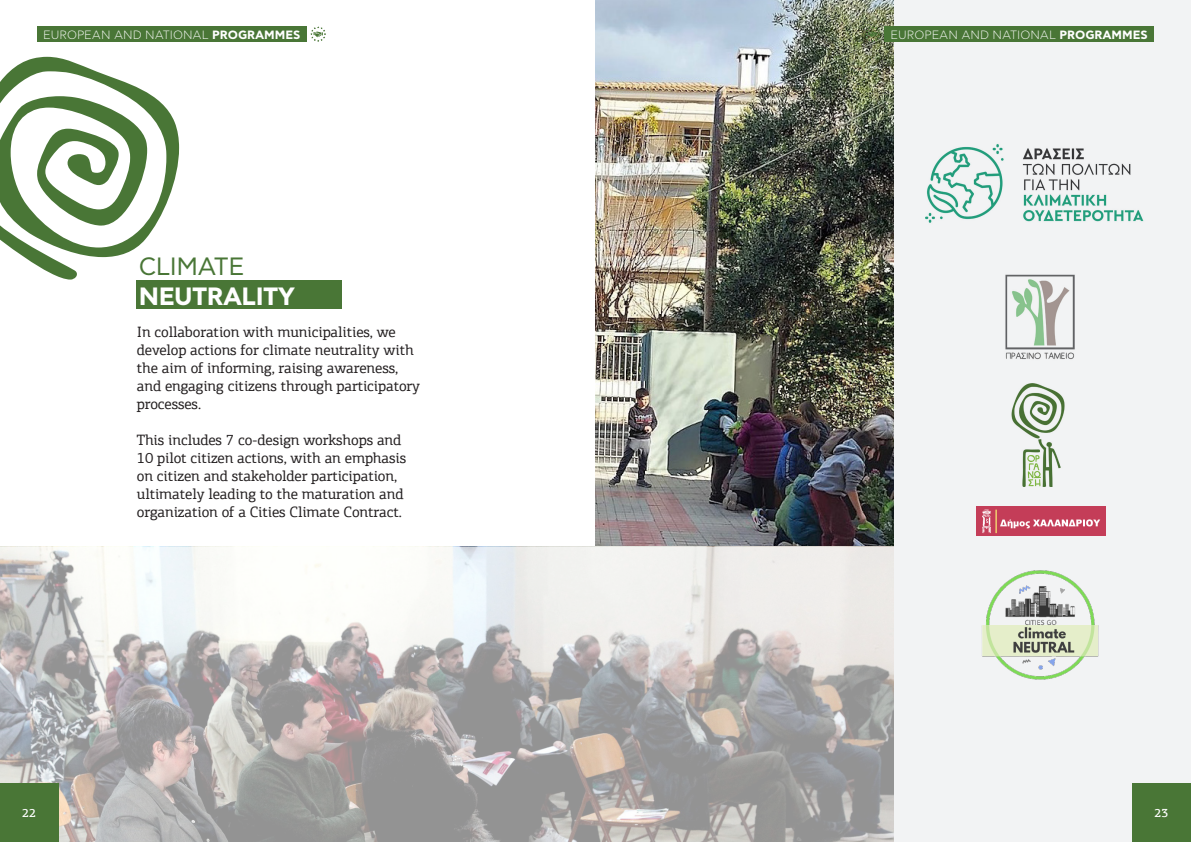
<style>
.page{position:relative;width:1191px;height:842px;background:#fff}
.page>*{position:absolute;margin:0;border:0;box-sizing:border-box;transform-origin:0 0}
.t1{font:700 25px "Asty CF Std";letter-spacing:-.02em;color:#fff}
.t2{font:25px "Asty CF Std";letter-spacing:-.02em;color:#497636}
.t3{font:15px/18px "PF Agora Slab Pro";letter-spacing:-.01em;color:#231f20}
.t4{font:300 12px "Asty CF Std";color:#fff}
.t5{font:500 12px "PF Agora Slab Pro";color:#fff}
.s1{font-weight:700}
</style>
<div class="page">
<img style="left:595px;top:0;width:299px;height:726px">
<div style="left:137px;top:280px;width:205px;height:29px;background:#497636"></div>
<div style="left:894px;top:0;width:297px;height:842px;background:#f2f3f4"></div>
<img style="left:981px;top:570px;width:118px;height:110px">
<img style="left:925px;top:144px;width:219px;height:79px">
<img style="left:1005px;top:274px;width:70px;height:86px">
<img style="left:1011px;top:383px;width:54px;height:103px">
<svg style="left:0;top:57px;width:179px;height:223px"></svg>
<svg style="left:0;top:547px;width:893px;height:295px"></svg>
<img style="left:976px;top:507px;width:129px;height:29px">
<div style="left:884px;top:26px;width:270px;height:16px;background:#497636"></div>
<div style="left:37px;top:26px;width:270px;height:16px;background:#497636"></div>
<div style="left:1132px;top:783px;width:58px;height:58px;background:#497636"></div>
<div style="left:0;top:783px;width:58px;height:58px;background:#497636"></div>
<svg style="left:310px;top:26px;width:16px;height:16px"></svg>
<svg style="left:865px;top:26px;width:15px;height:16px"></svg>
<p class="t4" style="left:43px;top:28px;width:258px">EUROPEAN AND NATIONAL <span class="s1">PROGRAMMES</span></p>
<p class="t4" style="left:890px;top:28px;width:258px">EUROPEAN AND NATIONAL <span class="s1">PROGRAMMES</span></p>
<p class="t2" style="left:139px;top:252px;width:107px">CLIMATE</p>
<p class="t1" style="left:139px;top:281px;width:158px">NEUTRALITY</p>
<p class="t3" style="left:137px;top:322px;width:285px">In collaboration with municipalities, we develop actions for climate neutrality with the aim of informing, raising awareness, and engaging citizens through participatory processes.</p>
<p class="t3" style="left:137px;top:430px;width:271px">This includes 7 co-design workshops and 10 pilot citizen actions, with an emphasis on citizen and stakeholder participation, ultimately leading to the maturation and organization of a Cities Climate Contract.</p>
<p class="t5" style="left:22px;top:805px;width:15px">22</p>
<p class="t5" style="left:1154px;top:805px;width:15px">23</p>
</div>
